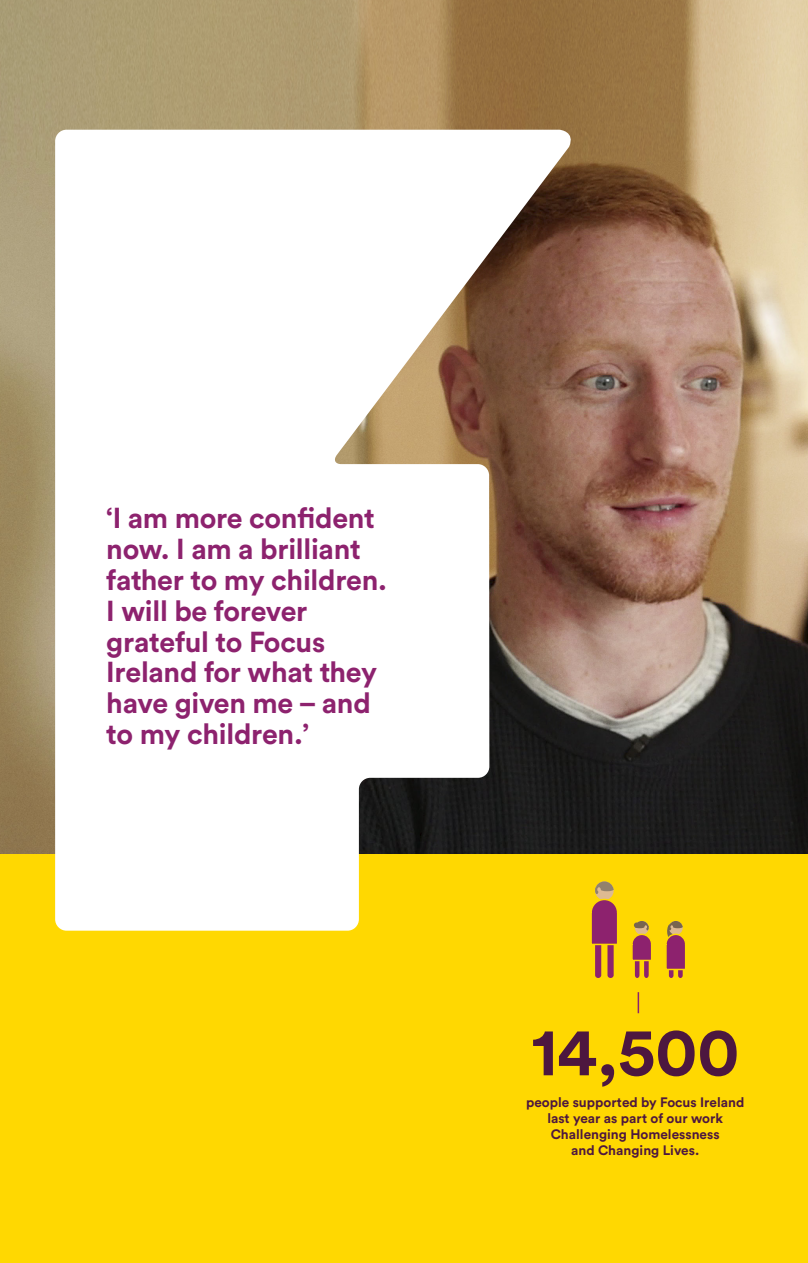
<style>
.page{position:relative;width:808px;height:1263px;background:#ffd801}
.page>*{position:absolute;margin:0;border:0;box-sizing:border-box;transform-origin:0 0}
.Intro{font:700 67.5px "Circular Std";color:#4d173f}
.t1{font:700 28.5px/30.9px "Circular Std";letter-spacing:-.01em;color:#8d226e}
.Intro-2{font:700 13.65px/16.4px "Circular Std";color:#4d173f;text-align:center}
</style>
<div class="page">
<svg style="left:591px;top:881px;width:26px;height:97px"></svg>
<svg style="left:632px;top:921px;width:19px;height:93px"></svg>
<svg style="left:666px;top:921px;width:19px;height:57px"></svg>
<img style="left:0;top:0;width:808px;height:854px">
<svg style="left:55px;top:130px;width:521px;height:801px;background:#e1d9cd"></svg>
<p class="t1" style="left:106px;top:502px;width:282px">‘I am more confident now. I am a brilliant father to my children.<br>I will be forever grateful to Focus<br>Ireland for what they have given me – and to my children.’</p>
<p class="Intro" style="left:531px;top:1008px;width:210px">14,500</p>
<p class="Intro-2" style="left:526px;top:1093px;width:220px">people supported by Focus Ireland last year as part of our work<br>Challenging Homelessness<br>and Changing Lives.</p>
</div>
